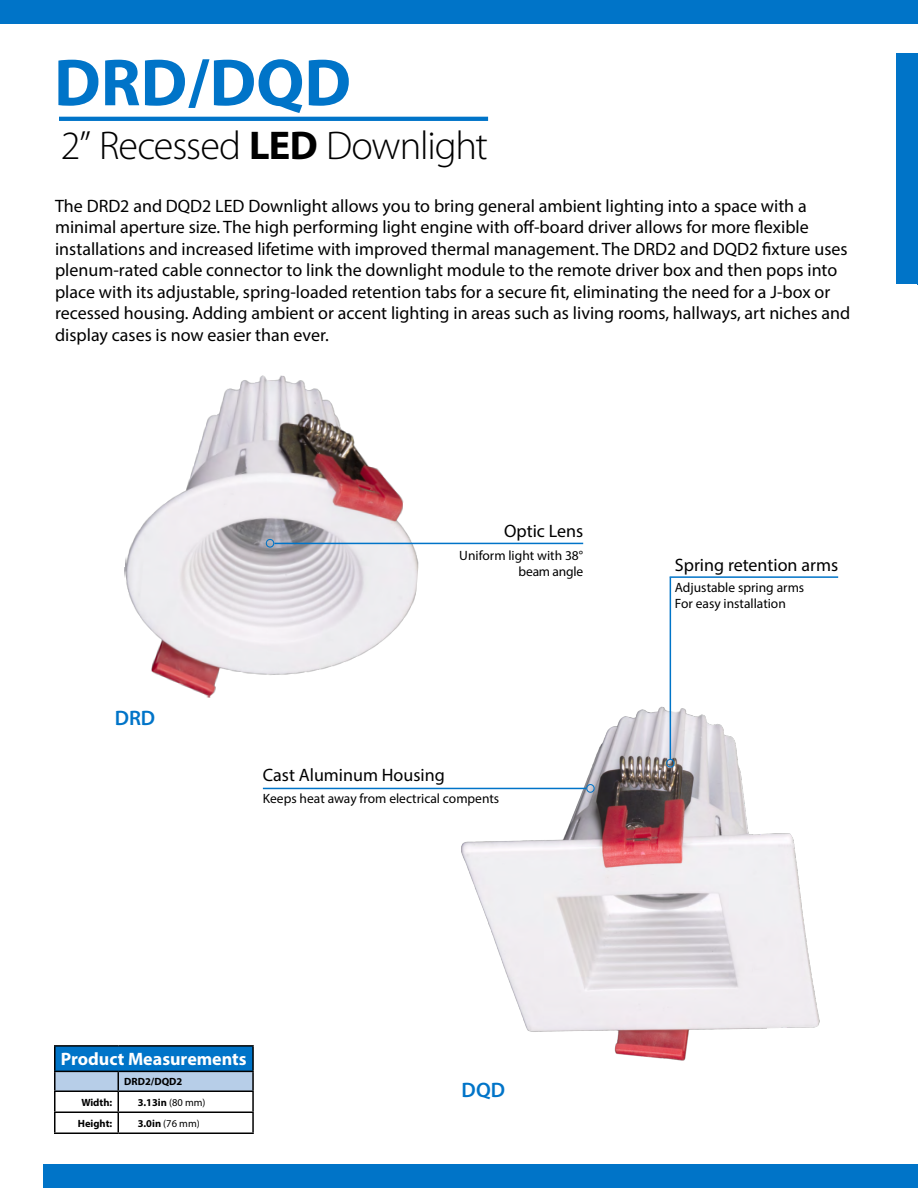
<style>
.page{position:relative;width:918px;height:1188px;background:#fff}
.page>*{position:absolute;margin:0;border:0;box-sizing:border-box;transform-origin:0 0}
.t1{font:700 67.2px "Myriad Pro";color:#0074c8}
.t2{font:300 40.35px "Myriad Pro";letter-spacing:-.025em;color:#000}
.t3{font:600 21px "Myriad Pro";color:#0074c8}
.t4{font:18px/21.6px "Myriad Pro";color:#000}
.t5{font:700 18px "Myriad Pro";color:#fff}
.t6{font:13.5px/16.2px "Myriad Pro";color:#000;text-align:right}
.t7{font:700 10.5px "Myriad Pro";color:#000}
.t8{font:10.5px "Myriad Pro";color:#000}
.s1{font-weight:700}
.s2{font-weight:400}
</style>
<div class="page">
<hr style="left:917px;top:54px;width:1px;height:230px;background:#0074c8">
<hr style="left:59px;top:117px;width:429px;height:4px;background:#0074c8">
<div style="left:0;top:0;width:918px;height:24px;background:#0074c8"></div>
<div style="left:43px;top:1164px;width:875px;height:24px;background:#0074c8"></div>
<div style="left:896px;top:53px;width:22px;height:230px;background:#0074c8"></div>
<img style="left:124px;top:375px;width:308px;height:323px">
<img style="left:462px;top:701px;width:358px;height:360px">
<div style="left:55px;top:1046px;width:198px;height:25px;background:#0074c8"></div>
<hr style="left:252px;top:1047px;width:2px;height:24px;background:#000">
<hr style="left:54px;top:1132px;width:64px;height:2px;background:#000">
<hr style="left:118px;top:1132px;width:136px;height:2px;background:#000">
<hr style="left:54px;top:1045px;width:64px;height:2px;background:#000">
<hr style="left:54px;top:1047px;width:2px;height:24px;background:#000">
<hr style="left:118px;top:1045px;width:136px;height:2px;background:#000">
<svg style="left:54px;top:1071px;width:200px;height:61px"></svg>
<hr style="left:274px;top:543px;width:309px;height:1px;background:#0074c8">
<hr style="left:670px;top:576px;width:168px;height:2px;background:#0074c8">
<hr style="left:670px;top:578px;width:1px;height:182px;background:#0074c8">
<div style="left:266px;top:539px;width:8px;height:9px;border:1px solid #0074c8;border-radius:50%"></div>
<div style="left:666px;top:759px;width:9px;height:9px;border:1px solid #0074c8;border-radius:50%"></div>
<hr style="left:263px;top:788px;width:323px;height:1px;background:#0074c8">
<div style="left:586px;top:784px;width:9px;height:9px;border:1px solid #0074c8;border-radius:50%"></div>
<h1 class="t1" style="left:54px;top:39px;width:299px">DRD/DQD</h1>
<h2 class="t2" style="left:61px;top:121px;width:429px">2” Recessed <span class="s1">LED</span> Downlight</h2>
<p class="t4" style="left:55px;top:194px;width:797px">The DRD2 and DQD2 LED Downlight allows you to bring general ambient lighting into a space with a minimal aperture size. The high performing light engine with off-board driver allows for more flexible installations and increased lifetime with improved thermal management. The DRD2 and DQD2 fixture uses plenum-rated cable connector to link the downlight module to the remote driver box and then pops into place with its adjustable, spring-loaded retention tabs for a secure fit, eliminating the need for a J-box or recessed housing. Adding ambient or accent lighting in areas such as living rooms, hallways, art niches and display cases is now easier than ever.</p>
<p class="t3" style="left:115px;top:705px;width:42px">DRD</p>
<p class="t4" style="left:504px;top:520px;width:81px">Optic Lens</p>
<p class="t6" style="left:459px;top:547px;width:125px">Uniform light with 38° beam angle</p>
<p class="t4" style="left:263px;top:764px;width:183px">Cast Aluminum Housing</p>
<p class="t6" style="left:263px;top:790px;width:238px">Keeps heat away from electrical compents</p>
<p class="t4" style="left:675px;top:554px;width:165px">Spring retention arms</p>
<p class="t6" style="left:675px;top:579px;width:131px;text-align:left">Adjustable spring arms<br>For easy installation</p>
<p class="t5" style="left:61px;top:1048px;width:187px">Product Measurements</p>
<p class="t7" style="left:124px;top:1075px;width:60px">DRD2/DQD2</p>
<p class="t7" style="left:81px;top:1095px;width:32px">Width:</p>
<p class="t7" style="left:138px;top:1095px;width:69px">3.13in <span class="s2">(80 mm)</span></p>
<p class="t7" style="left:78px;top:1116px;width:36px">Height:</p>
<p class="t8" style="left:138px;top:1117px;width:64px"><span class="s1">3.0in</span> (76 mm)</p>
<p class="t3" style="left:462px;top:1077px;width:45px">DQD</p>
</div>
